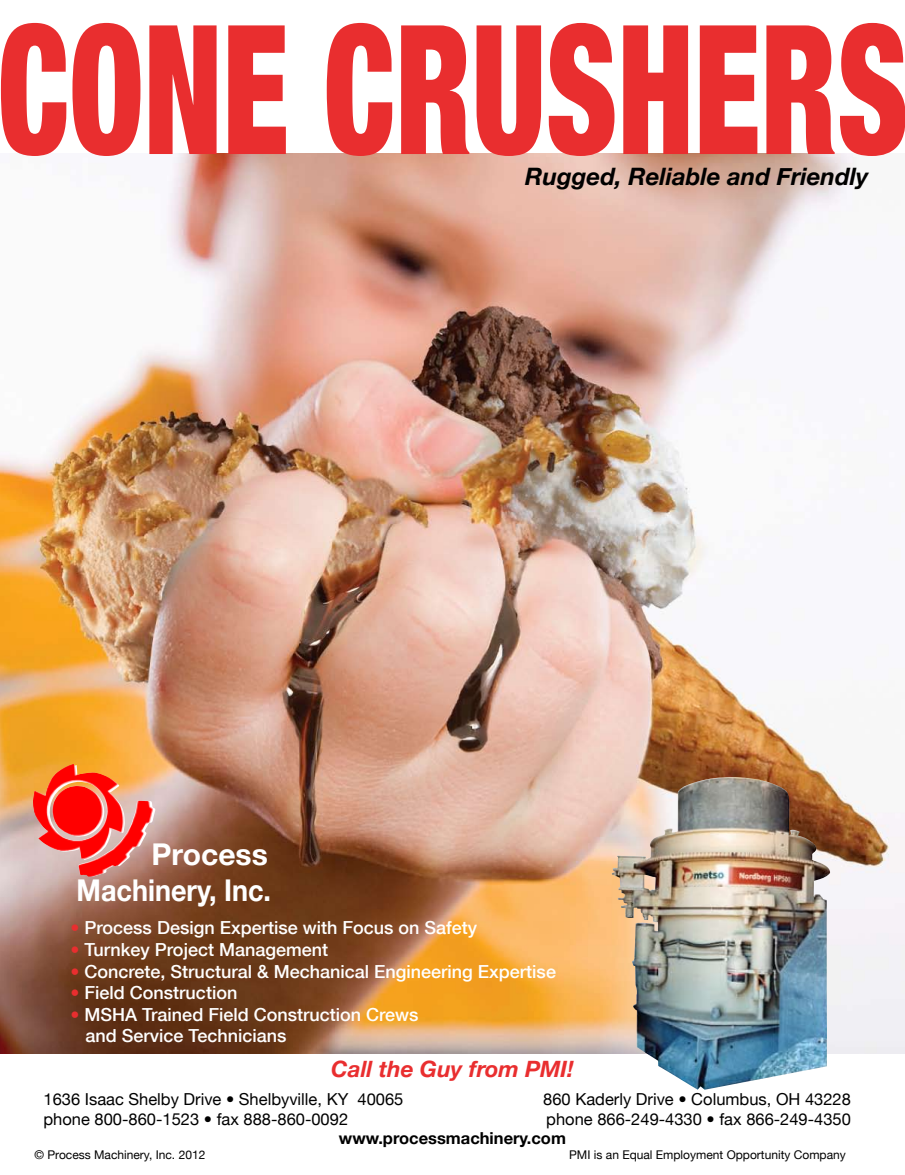
<style>
.page{position:relative;width:905px;height:1175px;background:#fff}
.page>*{position:absolute;margin:0;border:0;box-sizing:border-box;transform-origin:0 0}
.t1{font:900 condensed 180px "Helvetica Neue";color:#e92e2f;scale:.74 1}
.t2{font:700 30px/36px "Helvetica Neue";color:#fff;text-align:right}
.t3{font:italic 700 24px "Helvetica Neue";color:#000}
.t4{font:italic 700 22.5px "Helvetica Neue";color:#e92e2f}
.t5{font:500 18px/21.6px "Helvetica Neue";color:#fff}
.t6{font:16.5px/19.8px "Helvetica Neue";color:#000}
.t7{font:700 16.5px "Helvetica Neue";color:#000}
.t8{font:12px "Helvetica Neue";color:#000}
.s1{font-weight:700;color:#e92e2f}
</style>
<div class="page">
<img style="left:0;top:153px;width:904px;height:900px">
<img style="left:33px;top:764px;width:105px;height:96px">
<img style="left:611px;top:777px;width:219px;height:312px">
<h1 class="t1" style="left:-2px;top:-21px;width:1232px">CONE CRUSHERS</h1>
<h3 class="t3" style="left:525px;top:162px;width:345px">Rugged, Reliable and Friendly</h3>
<h2 class="t2" style="left:77px;top:836px;width:196px">Process<br>Machinery, Inc.</h2>
<p class="t5" style="left:70px;top:917px;width:408px"><span class="s1">•</span> Process Design Expertise with Focus on Safety</p>
<p class="t5" style="left:70px;top:938px;width:259px"><span class="s1">•</span> Turnkey Project Management</p>
<p class="t5" style="left:70px;top:960px;width:487px"><span class="s1">•</span> Concrete, Structural &amp; Mechanical Engineering Expertise</p>
<p class="t5" style="left:70px;top:981px;width:168px"><span class="s1">•</span> Field Construction</p>
<p class="t5" style="left:86px;top:1003px;width:334px;text-indent:-15px"><span class="s1">•</span> MSHA Trained Field Construction Crews and Service Technicians</p>
<p class="t4" style="left:331px;top:1054px;width:244px">Call the Guy from PMI!</p>
<p class="t6" style="left:44px;top:1089px;width:361px">1636 Isaac Shelby Drive • Shelbyville, KY 40065 phone 800-860-1523 • fax 888-860-0092</p>
<p class="t6" style="left:543px;top:1089px;width:309px">860 Kaderly Drive • Columbus, OH 43228 phone 866-249-4330 • fax 866-249-4350</p>
<p class="t7" style="left:339px;top:1128px;width:228px">www.processmachinery.com</p>
<p class="t8" style="left:34px;top:1148px;width:172px">© Process Machinery, Inc. 2012</p>
<p class="t8" style="left:569px;top:1148px;width:278px">PMI is an Equal Employment Opportunity Company</p>
</div>
